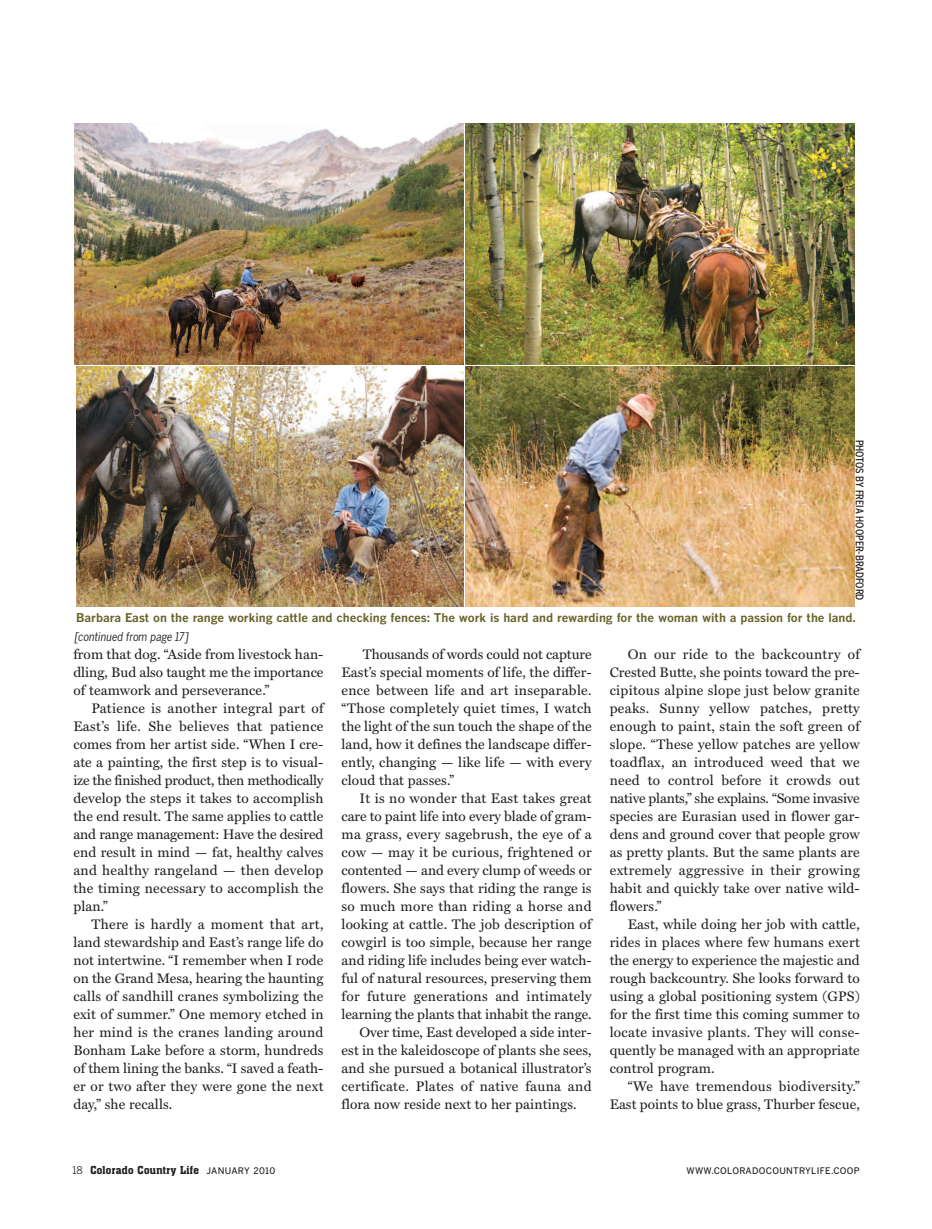
<style>
.page{position:relative;width:932px;height:1229px;background:#fff}
.page>*{position:absolute;margin:0;border:0;box-sizing:border-box;transform-origin:0 0}
.t1{font:13.8px/18px "Miller Text";letter-spacing:.01em;color:#231f20;text-align:justify}
.t2{font:700 12px "Benton Gothic";color:#676227}
.t3{font:500 12px "Aachen EF";letter-spacing:.025em;color:#231f20}
.t4{font:italic condensed 12px "Benton Gothic";color:#231f20}
.t5{font:500 condensed 10.5px "Benton Gothic";color:#231f20}
.t6{font:500 9px "Benton Gothic";letter-spacing:.035em;color:#231f20}
.s1{font-family:"Benton Gothic";font-weight:400;font-size:10.5px}
.s2{font-family:"Benton Gothic";font-size:9px}
</style>
<div class="page">
<img style="left:75px;top:124px;width:389px;height:240px">
<img style="left:465px;top:124px;width:389px;height:240px">
<img style="left:77px;top:366px;width:387px;height:241px">
<img style="left:465px;top:366px;width:389px;height:241px">
<p class="t5" style="left:865px;top:439px;width:162px;rotate:90deg">PHOTOS BY FREIA HOOPER-BRADFORD</p>
<p class="t2" style="left:76px;top:611px;width:781px">Barbara East on the range working cattle and checking fences: The work is hard and rewarding for the woman with a passion for the land.</p>
<p class="t4" style="left:75px;top:629px;width:116px">[continued from page 17]</p>
<p class="t1" style="left:73px;top:645px;width:252px">from that dog. “Aside from livestock han&shy;dling, Bud also taught me the importance of teamwork and perseverance.”</p>
<p class="t1" style="left:73px;top:699px;width:252px;text-indent:18px">Patience is another integral part of East’s life. She believes that patience comes from her artist side. “When I cre&shy;ate a painting, the first step is to visual&shy;ize the finished product, then methodically develop the steps it takes to accomplish the end result. The same applies to cattle and range management: Have the desired end result in mind — fat, healthy calves and healthy rangeland — then develop the timing necessary to accomplish the plan.”</p>
<p class="t1" style="left:73px;top:915px;width:252px;text-indent:18px">There is hardly a moment that art, land stewardship and East’s range life do not intertwine. “I remember when I rode on the Grand Mesa, hearing the haunting calls of sandhill cranes symbolizing the exit of summer.” One memory etched in her mind is the cranes landing around Bonham Lake before a storm, hundreds of them lining the banks. “I saved a feath&shy;er or two after they were gone the next day,” she recalls.</p>
<p class="t1" style="left:341px;top:645px;width:252px;text-indent:21px">Thousands of words could not capture East’s special moments of life, the differ&shy;ence between life and art inseparable. “Those completely quiet times, I watch the light of the sun touch the shape of the land, how it defines the landscape differ&shy;ently, changing — like life — with every cloud that passes.”</p>
<p class="t1" style="left:359px;top:789px;width:234px">It is no wonder that East takes great</p>
<p class="t1" style="left:341px;top:807px;width:252px">care to paint life into every blade of gram-</p>
<p class="t1" style="left:341px;top:825px;width:252px">ma grass, every sagebrush, the eye of a</p>
<p class="t1" style="left:341px;top:843px;width:252px">cow — may it be curious, frightened or</p>
<p class="t1" style="left:341px;top:861px;width:252px">contented — and every clump of weeds or</p>
<p class="t1" style="left:341px;top:879px;width:252px">flowers. She says that riding the range is</p>
<p class="t1" style="left:341px;top:897px;width:252px">so much more than riding a horse and</p>
<p class="t1" style="left:341px;top:915px;width:252px">looking at cattle. The job description of</p>
<p class="t1" style="left:341px;top:933px;width:252px">cowgirl is too simple, because her range</p>
<p class="t1" style="left:341px;top:951px;width:252px">and riding life includes being ever watch-</p>
<p class="t1" style="left:341px;top:969px;width:252px">ful of natural resources, preserving them</p>
<p class="t1" style="left:341px;top:987px;width:252px">for future generations and intimately</p>
<p class="t1" style="left:341px;top:1005px;width:252px">learning the plants that inhabit the range.</p>
<p class="t1" style="left:359px;top:1023px;width:234px">Over time, East developed a side inter-</p>
<p class="t1" style="left:341px;top:1041px;width:252px">est in the kaleidoscope of plants she sees,</p>
<p class="t1" style="left:341px;top:1059px;width:252px">and she pursued a botanical illustrator’s</p>
<p class="t1" style="left:341px;top:1077px;width:252px">certificate. Plates of native fauna and</p>
<p class="t1" style="left:341px;top:1095px;width:237px">flora now reside next to her paintings.</p>
<p class="t1" style="left:609px;top:645px;width:252px;text-indent:18px">On our ride to the backcountry of Crested Butte, she points toward the pre&shy;cipitous alpine slope just below granite peaks. Sunny yellow patches, pretty enough to paint, stain the soft green of slope. “These yellow patches are yellow toadflax, an introduced weed that we need to control before it crowds out native plants,” she explains. “Some invasive species are Eurasian used in flower gar&shy;dens and ground cover that people grow as pretty plants. But the same plants are extremely aggressive in their growing habit and quickly take over native wild&shy;flowers.”</p>
<p class="t1" style="left:609px;top:915px;width:252px;text-indent:18px">East, while doing her job with cattle, rides in places where few humans exert the energy to experience the majestic and rough backcountry. She looks forward to using a global positioning system (GPS) for the first time this coming summer to locate invasive plants. They will conse&shy;quently be managed with an appropriate control program.</p>
<p class="t1" style="left:609px;top:1077px;width:252px;text-align:right">“We have tremendous biodiversity.”<br>East points to blue grass, Thurber fescue,</p>
<p class="t3" style="left:72px;top:1165px;width:205px"><span class="s1">18</span> Colorado Country Life <span class="s2">JANUARY 2010</span></p>
<p class="t6" style="left:686px;top:1165px;width:175px">WWW.COLORADOCOUNTRYLIFE.COOP</p>
</div>
